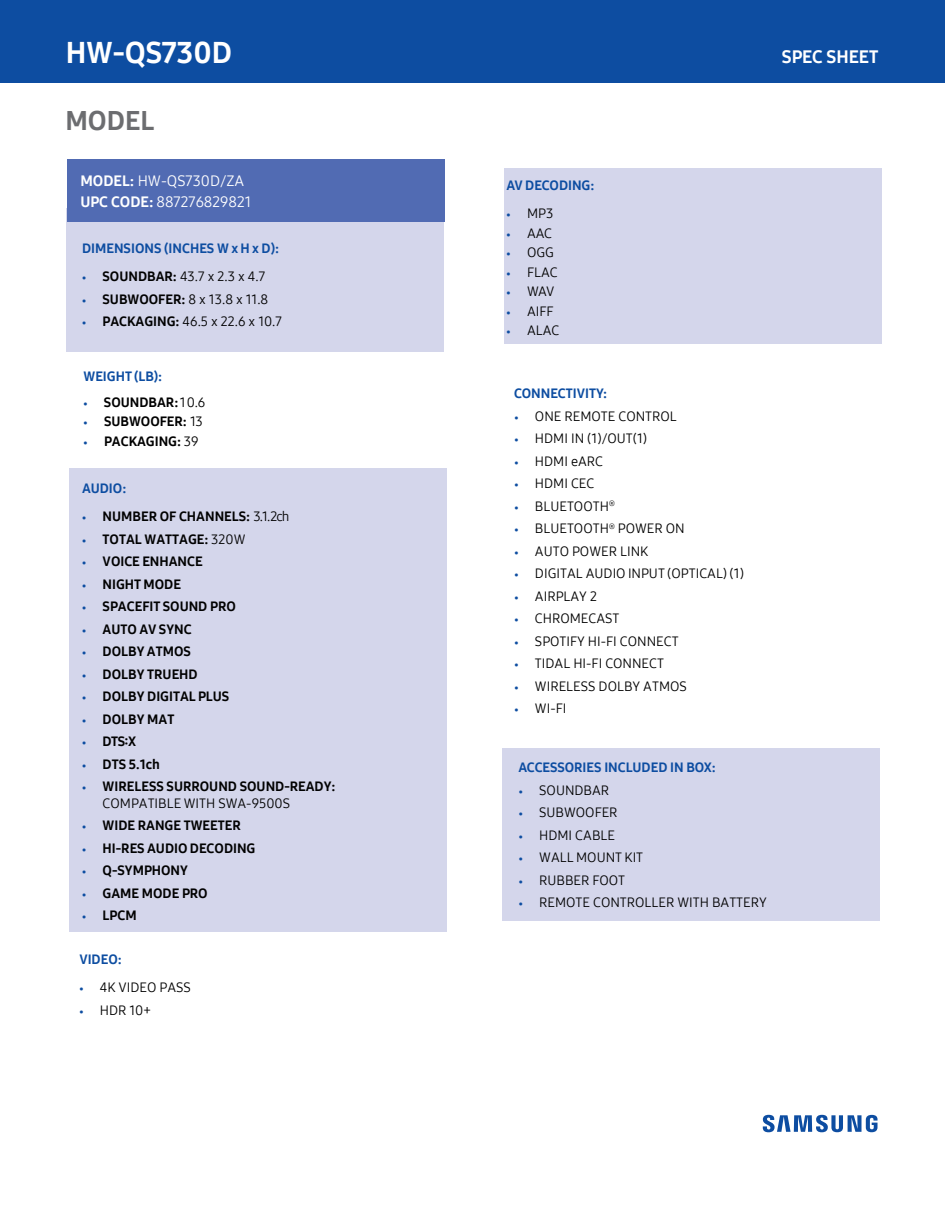
<style>
.page{position:relative;width:945px;height:1215px;background:#fff}
.page>*{position:absolute;margin:0;border:0;box-sizing:border-box;transform-origin:0 0}
.t1{font:30px "Samsung One 800";color:#fff}
.t2{font:27px "Samsung One 800";color:#6c6d70}
.t3{font:18px "Samsung One 800";color:#fff}
.t4{font:15px/21px "Samsung One 400";color:#fff}
.t5{font:13.5px "Samsung One 400";color:#010101}
.t6{font:13.5px "Samsung One 800";color:#010101}
.t7{font:13.5px "Samsung One 800";color:#0d4da1}
.s1{font-family:"Samsung One 800"}
.s2{font-family:"Samsung One 800";font-size:9px;color:#0d4da1}
.s3{font-size:9px;color:#0d4da1}
.s4{font-family:"Samsung One 400"}
</style>
<div class="page">
<div style="left:502px;top:748px;width:378px;height:173px;background:#d4d6eb"></div>
<div style="left:504px;top:168px;width:378px;height:176px;background:#d4d6eb"></div>
<div style="left:69px;top:469px;width:378px;height:463px;background:#d4d6eb"></div>
<div style="left:66px;top:208px;width:378px;height:144px;background:#d4d6eb"></div>
<div style="left:0;top:0;width:945px;height:83px;background:#0d4da1"></div>
<svg style="left:763px;top:1115px;width:115px;height:17px"></svg>
<div style="left:68px;top:159px;width:378px;height:63px;background:#516bb3"></div>
<h1 class="t1" style="left:66px;top:32px;width:168px">HW-QS730D</h1>
<h2 class="t2" style="left:65px;top:103px;width:90px">MODEL</h2>
<p class="t4" style="left:80px;top:170px;width:172px"><span class="s1">MODEL:</span> HW-QS730D/ZA<br><span class="s1">UPC CODE:</span> 887276829821</p>
<p class="t7" style="left:82px;top:239px;width:199px">DIMENSIONS (INCHES W x H x D):</p>
<p class="t5" style="left:82px;top:267px;width:185px"><span class="s2">•</span> <span class="s1">SOUNDBAR:</span> 43.7 x 2.3 x 4.7</p>
<p class="t5" style="left:82px;top:290px;width:188px"><span class="s2">•</span> <span class="s1">SUBWOOFER:</span> 8 x 13.8 x 11.8</p>
<p class="t5" style="left:82px;top:312px;width:201px"><span class="s2">•</span> <span class="s1">PACKAGING:</span> 46.5 x 22.6 x 10.7</p>
<p class="t7" style="left:84px;top:368px;width:80px">WEIGHT (LB):</p>
<p class="t6" style="left:83px;top:393px;width:123px"><span class="s3">•</span> SOUNDBAR: <span class="s4">10.6</span></p>
<p class="t6" style="left:84px;top:413px;width:121px"><span class="s3">•</span> SUBWOOFER: <span class="s4">13</span></p>
<p class="t6" style="left:84px;top:432px;width:116px"><span class="s3">•</span> PACKAGING: <span class="s4">39</span></p>
<p class="t7" style="left:82px;top:479px;width:46px">AUDIO:</p>
<p class="t6" style="left:82px;top:507px;width:209px"><span class="s3">•</span> NUMBER OF CHANNELS: <span class="s4">3.1.2ch</span></p>
<p class="t6" style="left:82px;top:530px;width:165px"><span class="s3">•</span> TOTAL WATTAGE: <span class="s4">320W</span></p>
<p class="t6" style="left:82px;top:552px;width:122px"><span class="s3">•</span> VOICE ENHANCE</p>
<p class="t6" style="left:82px;top:575px;width:100px"><span class="s3">•</span> NIGHT MODE</p>
<p class="t6" style="left:82px;top:597px;width:155px"><span class="s3">•</span> SPACEFIT SOUND PRO</p>
<p class="t6" style="left:82px;top:620px;width:111px"><span class="s3">•</span> AUTO AV SYNC</p>
<p class="t6" style="left:82px;top:642px;width:110px"><span class="s3">•</span> DOLBY ATMOS</p>
<p class="t6" style="left:82px;top:665px;width:117px"><span class="s3">•</span> DOLBY TRUEHD</p>
<p class="t6" style="left:82px;top:687px;width:149px"><span class="s3">•</span> DOLBY DIGITAL PLUS</p>
<p class="t6" style="left:82px;top:710px;width:94px"><span class="s3">•</span> DOLBY MAT</p>
<p class="t6" style="left:82px;top:732px;width:56px"><span class="s3">•</span> DTS:X</p>
<p class="t6" style="left:82px;top:755px;width:79px"><span class="s3">•</span> DTS 5.1ch</p>
<p class="t6" style="left:82px;top:777px;width:255px"><span class="s3">•</span> WIRELESS SURROUND SOUND-READY:</p>
<p class="t5" style="left:103px;top:794px;width:189px">COMPATIBLE WITH SWA-9500S</p>
<p class="t6" style="left:82px;top:816px;width:160px"><span class="s3">•</span> WIDE RANGE TWEETER</p>
<p class="t6" style="left:82px;top:839px;width:175px"><span class="s3">•</span> HI-RES AUDIO DECODING</p>
<p class="t6" style="left:82px;top:861px;width:107px"><span class="s3">•</span> Q-SYMPHONY</p>
<p class="t6" style="left:82px;top:884px;width:127px"><span class="s3">•</span> GAME MODE PRO</p>
<p class="t6" style="left:82px;top:906px;width:56px"><span class="s3">•</span> LPCM</p>
<p class="t7" style="left:79px;top:950px;width:44px">VIDEO:</p>
<p class="t5" style="left:79px;top:978px;width:113px"><span class="s2">•</span> 4K VIDEO PASS</p>
<p class="t5" style="left:79px;top:1001px;width:73px"><span class="s2">•</span> HDR 10+</p>
<h3 class="t3" style="left:782px;top:45px;width:98px">SPEC SHEET</h3>
<p class="t7" style="left:507px;top:176px;width:89px">AV DECODING:</p>
<p class="t5" style="left:507px;top:204px;width:48px"><span class="s2">•</span> MP3</p>
<p class="t5" style="left:507px;top:224px;width:47px"><span class="s2">•</span> AAC</p>
<p class="t5" style="left:507px;top:243px;width:49px"><span class="s2">•</span> OGG</p>
<p class="t5" style="left:507px;top:263px;width:53px"><span class="s2">•</span> FLAC</p>
<p class="t5" style="left:507px;top:282px;width:49px"><span class="s2">•</span> WAV</p>
<p class="t5" style="left:507px;top:302px;width:49px"><span class="s2">•</span> AIFF</p>
<p class="t5" style="left:507px;top:321px;width:54px"><span class="s2">•</span> ALAC</p>
<p class="t7" style="left:514px;top:384px;width:94px">CONNECTIVITY:</p>
<p class="t5" style="left:514px;top:407px;width:164px"><span class="s2">•</span> ONE REMOTE CONTROL</p>
<p class="t5" style="left:514px;top:429px;width:134px"><span class="s2">•</span> HDMI IN (1)/OUT(1)</p>
<p class="t5" style="left:514px;top:452px;width:90px"><span class="s2">•</span> HDMI eARC</p>
<p class="t5" style="left:514px;top:474px;width:81px"><span class="s2">•</span> HDMI CEC</p>
<p class="t5" style="left:514px;top:497px;width:102px"><span class="s2">•</span> BLUETOOTH<sup>®</sup></p>
<p class="t5" style="left:514px;top:519px;width:172px"><span class="s2">•</span> BLUETOOTH<sup>®</sup> POWER ON</p>
<p class="t5" style="left:514px;top:542px;width:135px"><span class="s2">•</span> AUTO POWER LINK</p>
<p class="t5" style="left:514px;top:564px;width:231px"><span class="s2">•</span> DIGITAL AUDIO INPUT (OPTICAL) (1)</p>
<p class="t5" style="left:514px;top:587px;width:84px"><span class="s2">•</span> AIRPLAY 2</p>
<p class="t5" style="left:514px;top:609px;width:107px"><span class="s2">•</span> CHROMECAST</p>
<p class="t5" style="left:514px;top:632px;width:166px"><span class="s2">•</span> SPOTIFY HI-FI CONNECT</p>
<p class="t5" style="left:514px;top:654px;width:151px"><span class="s2">•</span> TIDAL HI-FI CONNECT</p>
<p class="t5" style="left:514px;top:677px;width:174px"><span class="s2">•</span> WIRELESS DOLBY ATMOS</p>
<p class="t5" style="left:514px;top:699px;width:53px"><span class="s2">•</span> WI-FI</p>
<p class="t7" style="left:518px;top:758px;width:199px">ACCESSORIES INCLUDED IN BOX:</p>
<p class="t5" style="left:519px;top:781px;width:92px"><span class="s2">•</span> SOUNDBAR</p>
<p class="t5" style="left:519px;top:803px;width:100px"><span class="s2">•</span> SUBWOOFER</p>
<p class="t5" style="left:519px;top:826px;width:98px"><span class="s2">•</span> HDMI CABLE</p>
<p class="t5" style="left:519px;top:848px;width:126px"><span class="s2">•</span> WALL MOUNT KIT</p>
<p class="t5" style="left:519px;top:871px;width:108px"><span class="s2">•</span> RUBBER FOOT</p>
<p class="t5" style="left:519px;top:893px;width:250px"><span class="s2">•</span> REMOTE CONTROLLER WITH BATTERY</p>
</div>
